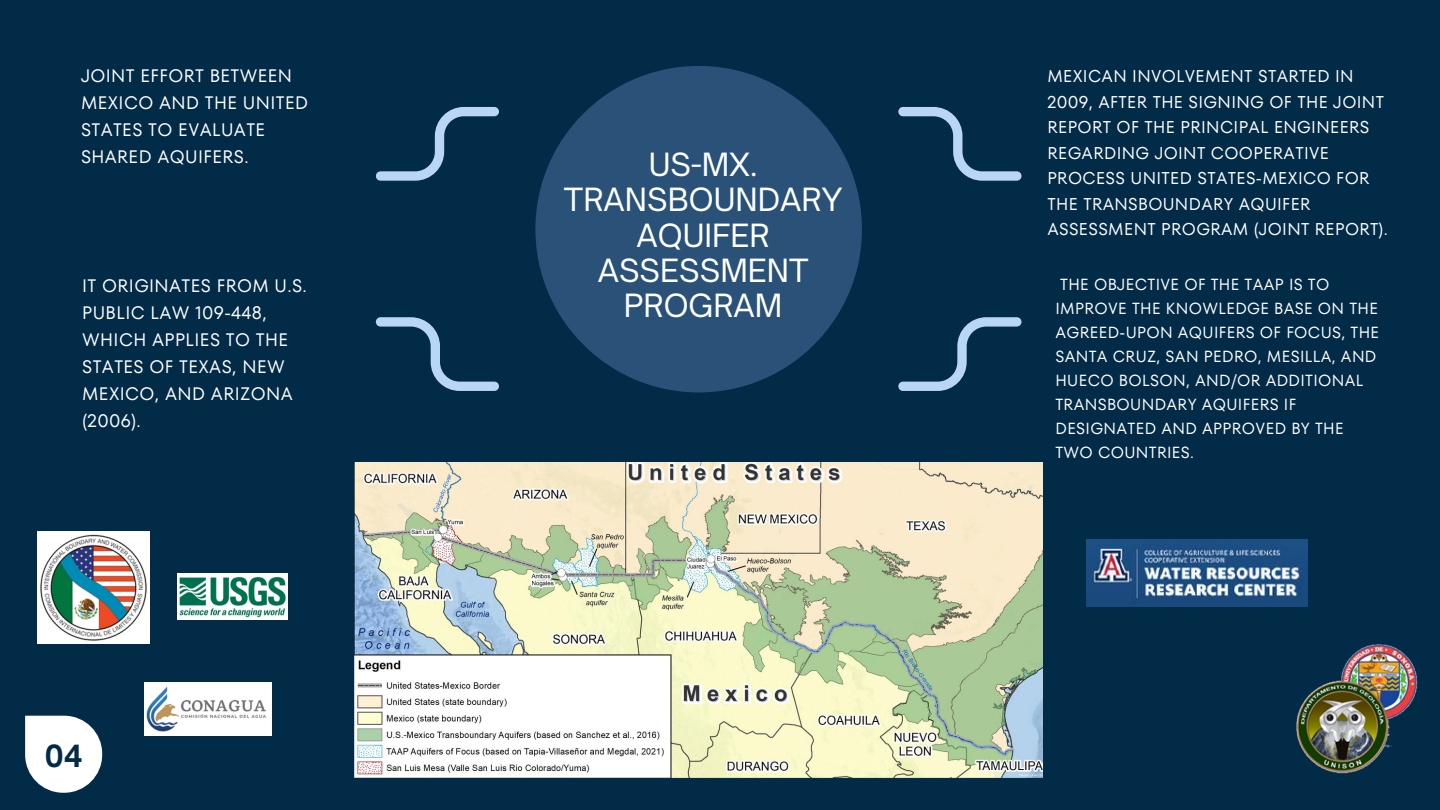
<style>
.page{position:relative;width:1440px;height:810px;background:#022b48}
.page>*{position:absolute;margin:0;border:0;box-sizing:border-box;transform-origin:0 0}
.t1{font:30.6px/35.2px "Open Sauce One";color:#fff;text-align:center}
.t2{font:700 29.3px "Open Sauce One";color:#022b48}
.t3{font:18px/27px "TT Fors";letter-spacing:.02em;color:#fff}
.t4{font:17px/25.5px "TT Fors";letter-spacing:.02em;color:#fff}
.t5{font:16px/24px "TT Fors";letter-spacing:.02em;color:#fff}
</style>
<div class="page">
<svg style="left:25px;top:716px;width:77px;height:77px;background:#d6dde1"></svg>
<div style="left:535px;top:66px;width:327px;height:326px;background:#2a5279;border-radius:50%"></div>
<svg style="left:376px;top:317px;width:123px;height:74px"></svg>
<svg style="left:376px;top:107px;width:123px;height:74px"></svg>
<svg style="left:898px;top:317px;width:123px;height:74px"></svg>
<svg style="left:898px;top:107px;width:123px;height:74px"></svg>
<img style="left:355px;top:463px;width:688px;height:315px">
<img style="left:1296px;top:644px;width:122px;height:130px">
<img style="left:178px;top:573px;width:109px;height:46px">
<img style="left:144px;top:683px;width:127px;height:53px">
<img style="left:38px;top:532px;width:111px;height:112px">
<img style="left:1086px;top:540px;width:222px;height:67px">
<p class="t3" style="left:81px;top:62px;width:229px">JOINT EFFORT BETWEEN<br>MEXICO AND THE UNITED<br>STATES TO EVALUATE<br>SHARED AQUIFERS.</p>
<p class="t3" style="left:82px;top:272px;width:226px">IT ORIGINATES FROM U.S.<br>PUBLIC LAW 109-448,<br>WHICH APPLIES TO THE<br>STATES OF TEXAS, NEW<br>MEXICO, AND ARIZONA (2006).</p>
<p class="t2" style="left:44px;top:737px;width:40px">04</p>
<p class="t1" style="left:564px;top:147px;width:280px">US-MX.<br>TRANSBOUNDARY<br>AQUIFER<br>ASSESSMENT<br>PROGRAM</p>
<p class="t4" style="left:1047px;top:63px;width:342px">MEXICAN INVOLVEMENT STARTED IN<br>2009, AFTER THE SIGNING OF THE JOINT<br>REPORT OF THE PRINCIPAL ENGINEERS<br>REGARDING JOINT COOPERATIVE<br>PROCESS UNITED STATES-MEXICO FOR<br>THE TRANSBOUNDARY AQUIFER<br>ASSESSMENT PROGRAM (JOINT REPORT).</p>
<h1 class="t5" style="left:1055px;top:272px;width:325px;text-indent:5px">THE OBJECTIVE OF THE TAAP IS TO<br>IMPROVE THE KNOWLEDGE BASE ON THE<br>AGREED-UPON AQUIFERS OF FOCUS, THE<br>SANTA CRUZ, SAN PEDRO, MESILLA, AND<br>HUECO BOLSON, AND/OR ADDITIONAL<br>TRANSBOUNDARY AQUIFERS IF<br>DESIGNATED AND APPROVED BY THE<br>TWO COUNTRIES.</h1>
</div>
